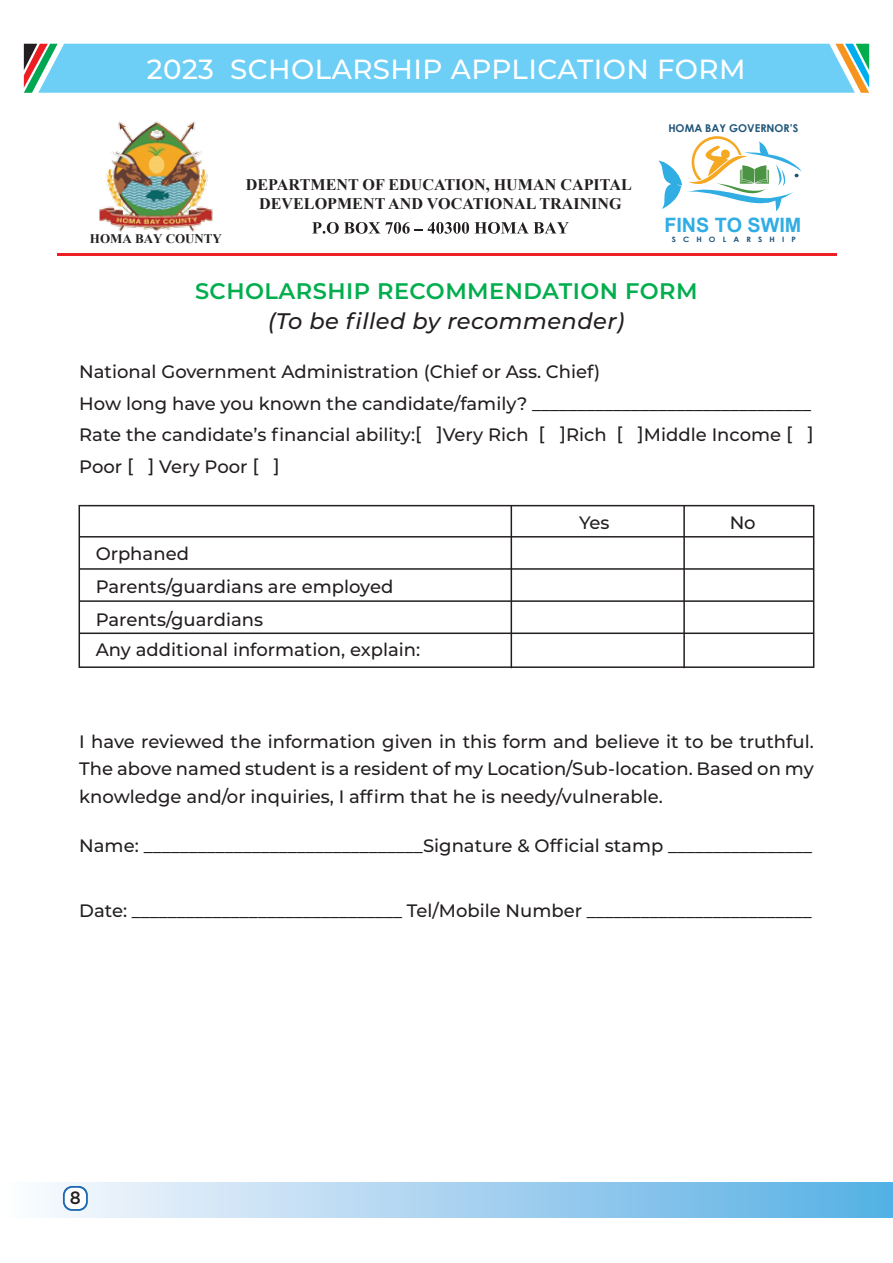
<style>
.page{position:relative;width:893px;height:1263px;background:#fff}
.page>*{position:absolute;margin:0;border:0;box-sizing:border-box;transform-origin:0 0}
.t1{font:500 27.6px "Montserrat";letter-spacing:.015em;color:#fff}
.t2{font:600 22.5px "Montserrat";letter-spacing:.02em;color:#00ae4d}
.t3{font:italic 500 22.5px "Montserrat";letter-spacing:.02em;color:#231f20}
.t4{font:700 19.8px "Arial";color:#30ade3}
.t5{font:500 18px/31.5px "Montserrat";color:#231f20}
.t6{font:500 17.85px "Gotham";color:#231f20}
.t7{font:700 16.05px/19.4px "Times New Roman";color:#231f20;text-align:center}
.t8{font:700 13.05px "Times New Roman";letter-spacing:-.005em;color:#231f20}
.t9{font:700 10.8px "Century Gothic";color:#1e5479}
.t10{font:700 7.35px "Century Gothic";letter-spacing:.9em;color:#1e5479;scale:1.08 1}
</style>
<div class="page">
<div style="left:0;top:1182px;width:893px;height:36px;background:linear-gradient(to right,#fefafe,#56afe4)"></div>
<svg style="left:63px;top:1186px;width:25px;height:25px"></svg>
<div style="left:65px;top:1188px;width:21px;height:21px;background:#fff;border-radius:8px"></div>
<svg style="left:24px;top:44px;width:845px;height:49px;background:#71ccef"></svg>
<div style="left:79px;top:505px;width:735px;height:163px;border:2px solid #231f20"></div>
<hr style="left:79px;top:536px;width:735px;height:1px;background:#231f20">
<hr style="left:79px;top:568px;width:735px;height:2px;background:#231f20">
<hr style="left:79px;top:600px;width:735px;height:2px;background:#231f20">
<hr style="left:79px;top:632px;width:735px;height:2px;background:#231f20">
<hr style="left:511px;top:506px;width:1px;height:162px;background:#231f20">
<hr style="left:683px;top:506px;width:2px;height:162px;background:#231f20">
<hr style="left:57px;top:254px;width:779px;height:2px;background:#ed1f24">
<svg style="left:312px;top:222px;width:257px;height:12px"></svg>
<img style="left:99px;top:121px;width:114px;height:111px">
<svg style="left:658px;top:136px;width:143px;height:75px"></svg>
<h1 class="t1" style="left:147px;top:50px;width:600px">2023 SCHOLARSHIP APPLICATION FORM</h1>
<p class="t8" style="left:90px;top:229px;width:134px">HOMA BAY COUNTY</p>
<p class="t7" style="left:246px;top:174px;width:387px">DEPARTMENT OF EDUCATION, HUMAN CAPITAL<br>DEVELOPMENT AND VOCATIONAL TRAINING</p>
<p class="t9" style="left:668px;top:120px;width:132px">HOMA BAY GOVERNOR’S</p>
<p class="t4" style="left:664px;top:212px;width:139px">FINS TO SWIM</p>
<p class="t10" style="left:672px;top:233px;width:116px">SCHOLARSHIP</p>
<p class="t2" style="left:195px;top:275px;width:504px">SCHOLARSHIP RECOMMENDATION FORM</p>
<p class="t3" style="left:268px;top:305px;width:358px">(To be filled by recommender)</p>
<p class="t5" style="left:79px;top:355px;width:736px">National Government Administration (Chief or Ass. Chief)<br>How long have you known the candidate/family? _______________________________ Rate the candidate’s financial ability:[ ]Very Rich [ ]Rich [ ]Middle Income [ ] Poor [ ] Very Poor [ ]</p>
<p class="t5" style="left:96px;top:536px;width:299px;line-height:33.3px">Orphaned<br>Parents/guardians are employed<br>Parents/guardians</p>
<p class="t5" style="left:96px;top:633px;width:326px">Any additional information, explain:</p>
<p class="t5" style="left:579px;top:506px;width:32px">Yes</p>
<p class="t5" style="left:730px;top:506px;width:28px">No</p>
<p class="t5" style="left:79px;top:727px;width:736px;line-height:27.6px;text-align:justify">I have reviewed the information given in this form and believe it to be truthful.<br>The above named student is a resident of my Location/Sub-location. Based on my knowledge and/or inquiries, I affirm that he is needy/vulnerable.</p>
<p class="t5" style="left:79px;top:829px;width:734px">Name: _______________________________Signature &amp; Official stamp ________________</p>
<p class="t5" style="left:79px;top:894px;width:734px">Date: ______________________________ Tel/Mobile Number _________________________</p>
<p class="t6" style="left:70px;top:1186px;width:13px">8</p>
</div>
